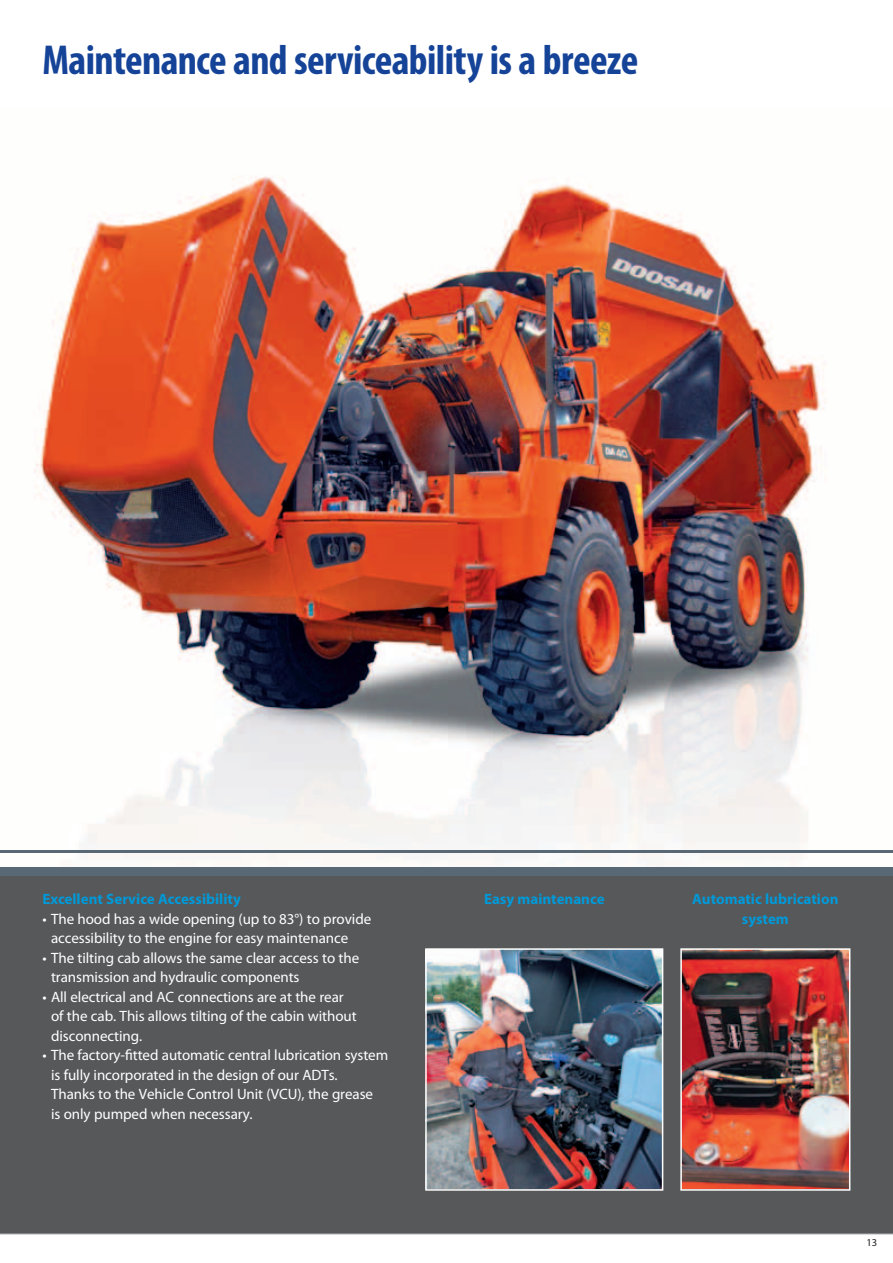
<style>
.page{position:relative;width:893px;height:1263px;background:#fff}
.page>*{position:absolute;margin:0;border:0;box-sizing:border-box;transform-origin:0 0}
.t1{font:700 condensed 42px "Myriad Pro";letter-spacing:-.015em;color:#154398}
.t2{font:15px/19.5px "Myriad Pro";letter-spacing:-.005em;color:#fff}
.t3{font:700 15px/19.5px "Myriad Pro";color:#0099d8;text-align:center}
.t4{font:10.5px "Myriad Pro";color:#231f20}
</style>
<div class="page">
<div style="left:0;top:876px;width:893px;height:357px;background:#57585a"></div>
<img style="left:34px;top:176px;width:792px;height:685px">
<img style="left:683px;top:951px;width:164px;height:237px">
<div style="left:680px;top:948px;width:170px;height:243px;border:2px solid #fff"></div>
<img style="left:428px;top:951px;width:232px;height:237px">
<div style="left:425px;top:948px;width:238px;height:243px;border:2px solid #fff"></div>
<hr style="left:0;top:1233px;width:893px;height:1px;background:#919295">
<div style="left:0;top:867px;width:893px;height:9px;background:#586875"></div>
<hr style="left:0;top:850px;width:893px;height:3px;background:#586875">
<h1 class="t1" style="left:43px;top:37px;width:597px">Maintenance and serviceability is a breeze</h1>
<p class="t3" style="left:43px;top:890px;width:200px">Excellent Service Accessibility</p>
<p class="t3" style="left:484px;top:890px;width:122px">Easy maintenance</p>
<p class="t2" style="left:51px;top:909px;width:322px;text-indent:-9px">• The hood has a wide opening (up to 83°) to provide accessibility to the engine for easy maintenance</p>
<p class="t2" style="left:51px;top:948px;width:310px;text-indent:-9px">• The tilting cab allows the same clear access to the transmission and hydraulic components</p>
<p class="t2" style="left:51px;top:987px;width:307px;text-indent:-9px">• All electrical and AC connections are at the rear of the cab. This allows tilting of the cabin without disconnecting.</p>
<p class="t2" style="left:51px;top:1046px;width:339px;text-indent:-9px">• The factory-fitted automatic central lubrication system is fully incorporated in the design of our ADTs.<br>Thanks to the Vehicle Control Unit (VCU), the grease<br>is only pumped when necessary.</p>
<p class="t3" style="left:692px;top:890px;width:148px">Automatic lubrication system</p>
<p class="t4" style="left:866px;top:1236px;width:12px">13</p>
</div>
